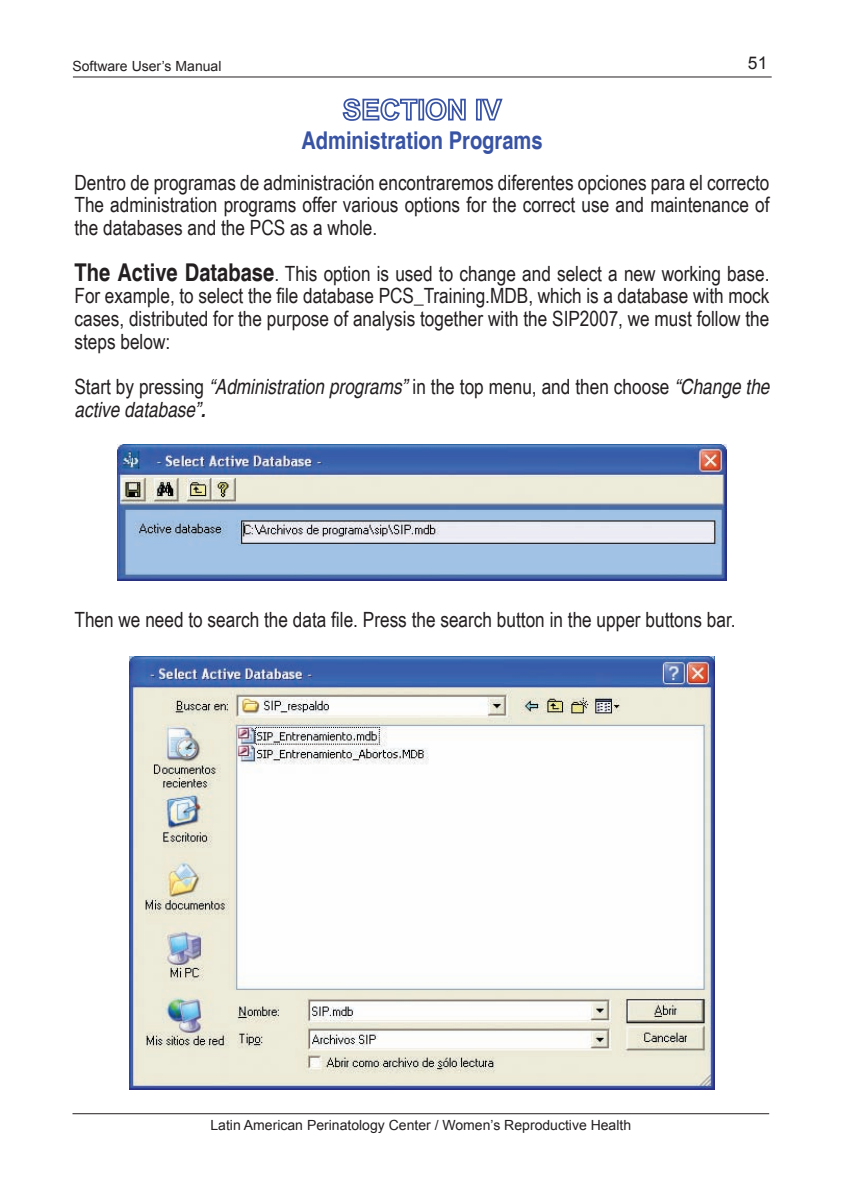
<style>
.page{position:relative;width:844px;height:1191px;background:#fff}
.page>*{position:absolute;margin:0;border:0;box-sizing:border-box;transform-origin:0 0}
.t1{font:700 condensed 24.5px "Helvetica";color:#3853a3}
.t2{font:21px/22.8px "Arial Narrow";color:#231f20;text-align:justify}
.t3{font:italic condensed 21px "Helvetica";color:#231f20}
.t4{font:17.5px "Arial";color:#231f20}
.t5{font:14px "Arial";color:#231f20}
.s1{font-family:"Helvetica";font-weight:700;font-stretch:condensed;font-size:24.5px}
.s2{font-family:"Helvetica";font-style:italic;font-stretch:condensed}
.s3{font-weight:700}
</style>
<div class="page">
<hr style="left:72px;top:1113px;width:697px;height:1px;background:#231f20">
<hr style="left:73px;top:77px;width:698px;height:1px;background:#231f20">
<svg style="left:342px;top:98px;width:76px;height:23px"></svg>
<div style="left:418px;top:99px;width:6px;height:21px;border:2px solid #3853a3"></div>
<svg style="left:424px;top:98px;width:42px;height:23px"></svg>
<div style="left:476px;top:99px;width:5px;height:21px;border:2px solid #3853a3"></div>
<svg style="left:480px;top:98px;width:23px;height:23px"></svg>
<img style="left:117px;top:444px;width:609px;height:137px">
<img style="left:129px;top:656px;width:585px;height:433px">
<p class="t5" style="left:72px;top:57px;width:150px">Software User’s Manual</p>
<p class="t4" style="left:747px;top:51px;width:21px">51</p>
<p class="t1" style="left:301px;top:126px;width:243px">Administration Programs</p>
<p class="t2" style="left:74px;top:170px;width:696px">Dentro de programas de administración encontraremos diferentes opciones para el correcto The administration programs offer various options for the correct use and maintenance of the databases and the PCS as a whole.</p>
<p class="t2" style="left:74px;top:261px;width:696px"><span class="s1">The Active Database</span>. This option is used to change and select a new working base.<br>For example, to select the file database PCS_Training.MDB, which is a database with mock cases, distributed for the purpose of analysis together with the SIP2007, we must follow the steps below:</p>
<p class="t2" style="left:74px;top:375px;width:696px">Start by pressing <span class="s2">“Administration programs”</span> in the top menu, and then choose <span class="s2">“Change the</span></p>
<p class="t3" style="left:74px;top:397px;width:133px">active database”<span class="s3">.</span></p>
<p class="t2" style="left:74px;top:607px;width:662px">Then we need to search the data file. Press the search button in the upper buttons bar.</p>
<p class="t5" style="left:210px;top:1116px;width:422px">Latin American Perinatology Center / Women’s Reproductive Health</p>
</div>
